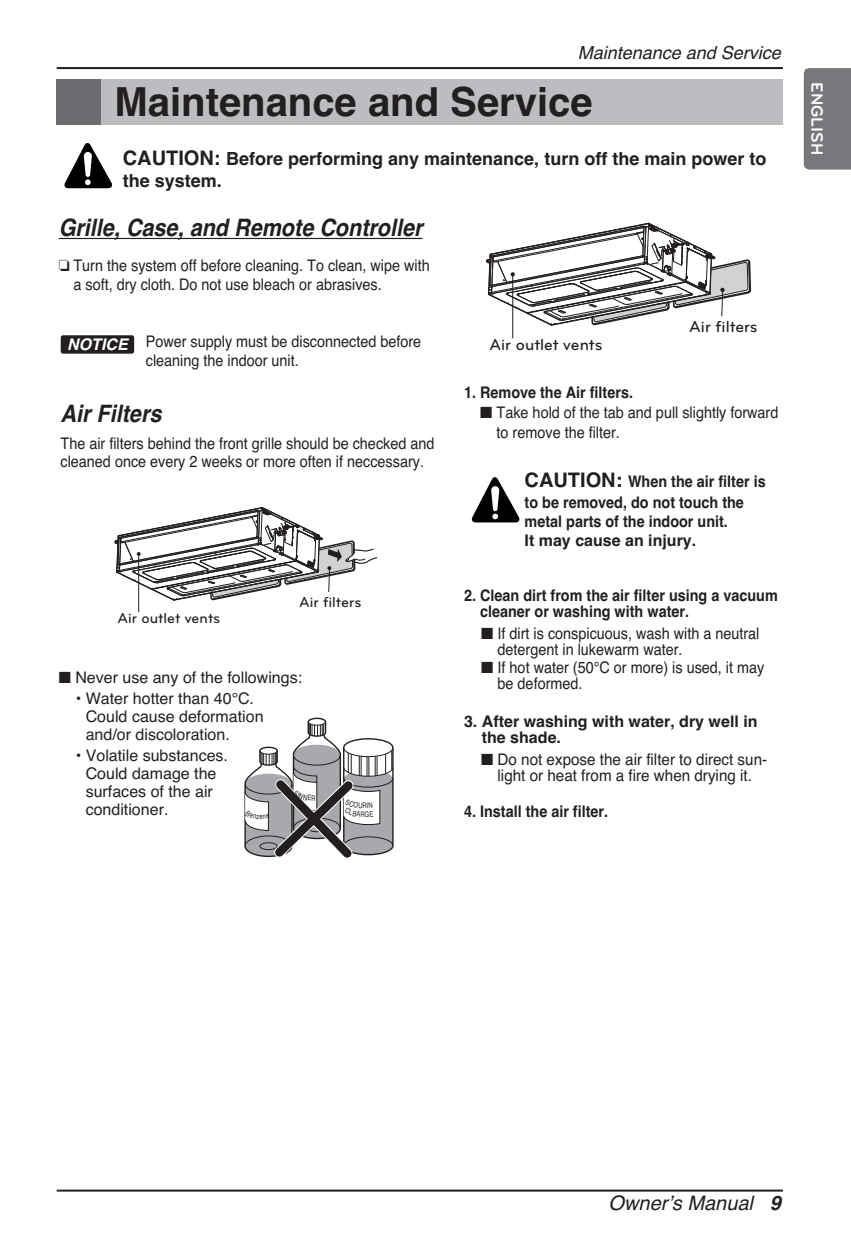
<style>
.page{position:relative;width:851px;height:1248px;background:#fff}
.page>*{position:absolute;margin:0;border:0;box-sizing:border-box;transform-origin:0 0}
.t1{font:700 40px "Helvetica";color:#231f20}
.t2{font:italic 700 24px "Helvetica";color:#231f20;scale:.9 1}
.t3{font:italic 20px "Helvetica";color:#231f20}
.t4{font:700 18px/22.4px "Helvetica";color:#231f20}
.t5{font:italic 18px "Helvetica";color:#231f20}
.t6{font:700 17px "Bryant LG";color:#fff}
.t7{font:500 16.4px "Bryant LG";color:#231f20}
.t8{font:16px/16px "Helvetica";color:#231f20;scale:.9 1}
.t9{font:700 16px/21px "Helvetica";color:#231f20;scale:.9 1}
.t10{font:16px/18px "Helvetica";color:#231f20}
.t11{font:16px/16px "Helvetica";color:#231f20;text-align:center;scale:.95 1}
.t12{font:700 16px/16px "Helvetica";color:#231f20}
.t13{font:italic 700 16px "Helvetica";color:#fff}
.t14{font:500 15px "Bryant LG";color:#231f20}
.t15{font:7.6px "Helvetica";color:#231f20;scale:.77 1}
.s1{font-size:20px}
.s2{font-weight:700}
</style>
<div class="page">
<hr style="left:57px;top:67px;width:725px;height:2px;background:#231f20">
<hr style="left:57px;top:1189px;width:725px;height:2px;background:#231f20">
<svg style="left:803px;top:68px;width:47px;height:102px;background:#7c7d80"></svg>
<div style="left:805px;top:69px;width:22px;height:99px;background:#76787b"></div>
<hr style="left:59px;top:238px;width:363px;height:1px;background:#231f20">
<svg style="left:61px;top:335px;width:74px;height:19px"></svg>
<div style="left:61px;top:335px;width:73px;height:18px;background:#231f20;border-radius:2px"></div>
<svg style="left:471px;top:477px;width:49px;height:45px"></svg>
<svg style="left:64px;top:143px;width:48px;height:45px"></svg>
<svg style="left:486px;top:222px;width:265px;height:117px"></svg>
<hr style="left:512px;top:275px;width:1px;height:63px;background:#231f20">
<svg style="left:114px;top:507px;width:264px;height:106px"></svg>
<hr style="left:138px;top:554px;width:1px;height:58px;background:#231f20">
<div style="left:57px;top:79px;width:113px;height:46px;background:#6c6d70"></div>
<div style="left:101px;top:79px;width:681px;height:46px;background:#bcbdc0"></div>
<svg style="left:244px;top:717px;width:150px;height:142px"></svg>
<p class="t5" style="left:577px;top:46px;width:205px">Maintenance and Service</p>
<p class="t1" style="left:114px;top:87px;width:479px">Maintenance and Service</p>
<p class="t4" style="left:123px;top:149px;width:645px"><span class="s1">CAUTION:</span> Before performing any maintenance, turn off the main power to the system.</p>
<p class="t2" style="left:59px;top:219px;width:406px">Grille, Case, and Remote Controller</p>
<p class="t8" style="left:73px;top:257px;width:397px;line-height:19px;text-indent:-15px">□ Turn the system off before cleaning. To clean, wipe with a soft, dry cloth. Do not use bleach or abrasives.</p>
<p class="t13" style="left:67px;top:339px;width:62px">NOTICE</p>
<p class="t8" style="left:146px;top:333px;width:307px;line-height:19.2px">Power supply must be disconnected before cleaning the indoor unit.</p>
<p class="t2" style="left:61px;top:405px;width:113px">Air Filters</p>
<p class="t8" style="left:61px;top:435px;width:417px;line-height:18px">The air filters behind the front grille should be checked and cleaned once every 2 weeks or more often if neccessary.</p>
<p class="t14" style="left:118px;top:608px;width:104px">Air outlet vents</p>
<p class="t14" style="left:299px;top:592px;width:64px">Air filters</p>
<p class="t10" style="left:59px;top:670px;width:245px">■ Never use any of the followings:</p>
<p class="t10" style="left:86px;top:690px;width:179px;text-indent:-10px"><span class="s2">•</span> Water hotter than 40°C.<br>Could cause deformation and/or discoloration.</p>
<p class="t10" style="left:86px;top:747px;width:144px;text-indent:-10px"><span class="s2">•</span> Volatile substances.<br>Could damage the surfaces of the air conditioner.</p>
<p class="t15" style="left:362px;top:802px;width:7px">R</p>
<p class="t7" style="left:489px;top:334px;width:114px">Air outlet vents</p>
<p class="t7" style="left:689px;top:317px;width:70px">Air filters</p>
<p class="t9" style="left:464px;top:383px;width:189px">1. Remove the Air filters.</p>
<p class="t8" style="left:496px;top:404px;width:314px;line-height:20px;text-indent:-17px">■ Take hold of the tab and pull slightly forward to remove the filter.</p>
<p class="t9" style="left:524px;top:472px;width:269px"><span class="s1">CAUTION:</span> When the air filter is to be removed, do not touch the</p>
<p class="t9" style="left:524px;top:513px;width:227px;line-height:19.2px">metal parts of the indoor unit.<br>It may cause an injury.</p>
<p class="t9" style="left:480px;top:588px;width:332px;line-height:16px;text-indent:-16px">2. Clean dirt from the air filter using a vacuum cleaner or washing with water.</p>
<p class="t8" style="left:497px;top:626px;width:292px;text-indent:-17px">■ If dirt is conspicuous, wash with a neutral detergent in lukewarm water.</p>
<p class="t8" style="left:497px;top:661px;width:298px;text-indent:-17px">■ If hot water (50°C or more) is used, it may be deformed.</p>
<p class="t12" style="left:482px;top:715px;width:277px;text-indent:-18px">3. After washing with water, dry well in the shade.</p>
<p class="t11" style="left:481px;top:752px;width:302px">■ Do not expose the air filter to direct sun&shy;light or heat from a fire when drying it.</p>
<p class="t9" style="left:464px;top:802px;width:161px">4. Install the air filter.</p>
<p class="t6" style="left:827px;top:82px;width:74px;rotate:90deg">ENGLISH</p>
<p class="t3" style="left:608px;top:1195px;width:174px">Owner’s Manual <span class="s2">9</span></p>
</div>
